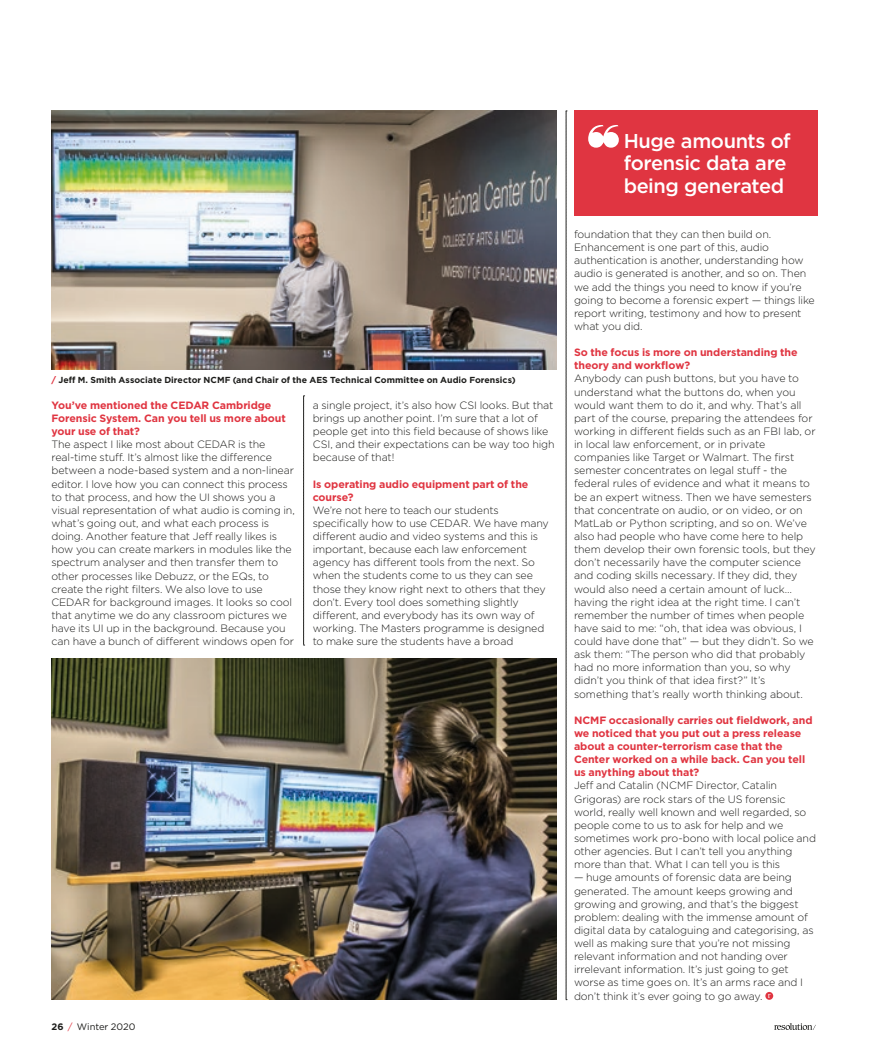
<style>
.page{position:relative;width:869px;height:1053px;background:#fff}
.page>*{position:absolute;margin:0;border:0;box-sizing:border-box;transform-origin:0 0}
.t1{font:500 20px/22.5px "Gotham";letter-spacing:-.02em;color:#fff}
.t2{font:300 10.62px/13.1px "Gotham";letter-spacing:-.01em;color:#1d1d1b}
.t3{font:700 10.62px/13.1px "Gotham";letter-spacing:-.005em;color:#e03541}
.t4{font:9.38px "Gotham";letter-spacing:-.005em;color:#1d1d1b}
.t5{font:700 8.75px "Gotham";letter-spacing:.005em;color:#1d1d1b}
.s1{color:#e03541}
.s2{font-weight:700}
</style>
<div class="page">
<svg style="left:774px;top:1023px;width:41px;height:6px"></svg>
<svg style="left:765px;top:991px;width:7px;height:8px"></svg>
<svg style="left:767px;top:993px;width:3px;height:4px"></svg>
<svg style="left:565px;top:111px;width:1px;height:889px"></svg>
<svg style="left:303px;top:395px;width:1px;height:250px"></svg>
<div style="left:573px;top:111px;width:244px;height:105px;background:#e03541"></div>
<svg style="left:588px;top:125px;width:30px;height:23px"></svg>
<img style="left:51px;top:111px;width:505px;height:258px">
<img style="left:51px;top:658px;width:505px;height:341px">
<p class="t5" style="left:51px;top:373px;width:465px"><span class="s1">/</span> Jeff M. Smith Associate Director NCMF (and Chair of the AES Technical Committee on Audio Forensics)</p>
<p class="t3" style="left:51px;top:398px;width:236px">You’ve mentioned the CEDAR Cambridge<br>Forensic System. Can you tell us more about your use of that?</p>
<p class="t2" style="left:51px;top:437px;width:245px">The aspect I like most about CEDAR is the real-time stuff. It’s almost like the difference between a node-based system and a non-linear editor. I love how you can connect this process to that process, and how the UI shows you a visual representation of what audio is coming in, what’s going out, and what each process is doing. Another feature that Jeff really likes is how you can create markers in modules like the spectrum analyser and then transfer them to other processes like Debuzz, or the EQs, to create the right filters. We also love to use CEDAR for background images. It looks so cool that anytime we do any classroom pictures we have its UI up in the background. Because you can have a bunch of different windows open for</p>
<p class="t2" style="left:312px;top:398px;width:243px">a single project, it’s also how CSI looks. But that brings up another point. I’m sure that a lot of people get into this field because of shows like CSI, and their expectations can be way too high because of that!</p>
<p class="t3" style="left:312px;top:477px;width:217px">Is operating audio equipment part of the course?</p>
<p class="t2" style="left:312px;top:503px;width:237px">We’re not here to teach our students specifically how to use CEDAR. We have many different audio and video systems and this is important, because each law enforcement agency has different tools from the next. So when the students come to us they can see those they know right next to others that they don’t. Every tool does something slightly different, and everybody has its own way of working. The Masters programme is designed to make sure the students have a broad</p>
<p class="t4" style="left:51px;top:1020px;width:85px"><span class="s2">26</span> <span class="s1">/</span> Winter 2020</p>
<h1 class="t1" style="left:623px;top:129px;width:168px">Huge amounts of forensic data are being generated</h1>
<p class="t2" style="left:573px;top:227px;width:242px">foundation that they can then build on.<br>Enhancement is one part of this, audio authentication is another, understanding how audio is generated is another, and so on. Then we add the things you need to know if you’re going to become a forensic expert — things like report writing, testimony and how to present what you did.</p>
<p class="t3" style="left:573px;top:346px;width:225px">So the focus is more on understanding the theory and workflow?</p>
<p class="t2" style="left:573px;top:372px;width:243px">Anybody can push buttons, but you have to understand what the buttons do, when you would want them to do it, and why. That’s all part of the course, preparing the attendees for working in different fields such as an FBI lab, or in local law enforcement, or in private companies like Target or Walmart. The first semester concentrates on legal stuff - the federal rules of evidence and what it means to be an expert witness. Then we have semesters that concentrate on audio, or on video, or on MatLab or Python scripting, and so on. We’ve also had people who have come here to help them develop their own forensic tools, but they don’t necessarily have the computer science and coding skills necessary. If they did, they would also need a certain amount of luck… having the right idea at the right time. I can’t remember the number of times when people have said to me: “oh, that idea was obvious, I could have done that” — but they didn’t. So we ask them: “The person who did that probably had no more information than you, so why didn’t you think of that idea first?” It’s something that’s really worth thinking about.</p>
<p class="t3" style="left:573px;top:713px;width:240px">NCMF occasionally carries out fieldwork, and we noticed that you put out a press release about a counter-terrorism case that the Center worked on a while back. Can you tell us anything about that?</p>
<p class="t2" style="left:573px;top:778px;width:243px">Jeff and Catalin (NCMF Director, Catalin Grigoras) are rock stars of the US forensic world, really well known and well regarded, so people come to us to ask for help and we sometimes work pro-bono with local police and other agencies. But I can’t tell you anything more than that. What I can tell you is this</p>
<p class="t2" style="left:573px;top:870px;width:241px">— huge amounts of forensic data are being generated. The amount keeps growing and growing and growing, and that’s the biggest problem: dealing with the immense amount of digital data by cataloguing and categorising, as well as making sure that you’re not missing relevant information and not handing over irrelevant information. It’s just going to get worse as time goes on. It’s an arms race and I don’t think it’s ever going to go away.</p>
</div>
